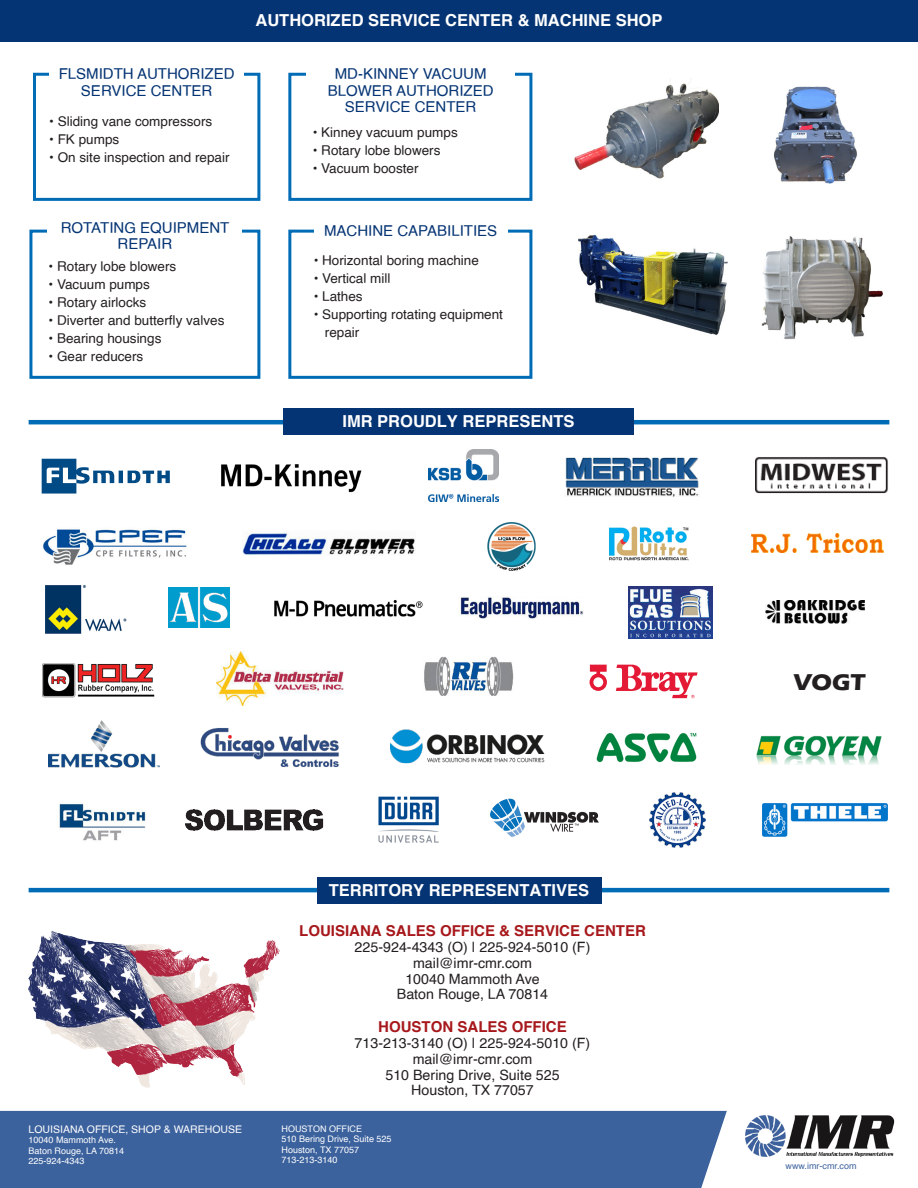
<style>
.page{position:relative;width:918px;height:1188px;background:#fff}
.page>*{position:absolute;margin:0;border:0;box-sizing:border-box;transform-origin:0 0}
.t1{font:700 23.55px "Eras ITC";color:#231f20}
.t2{font:700 16.5px "Helvetica";color:#fff}
.t3{font:15px/16.5px "Helvetica";color:#053474;text-align:center}
.t4{font:700 15px "Helvetica";color:#a7181c}
.t5{font:14.25px/15.8px "Helvetica";color:#231f20;text-align:center}
.t6{font:13.5px/18px "Helvetica";color:#231f20}
.t7{font:10.5px "Helvetica";color:#fff}
.t8{font:9px/10.5px "Helvetica";color:#fff}
.t9{font:9px "Helvetica";color:#3c629e}
</style>
<div class="page">
<div style="left:0;top:0;width:918px;height:41px;background:#053474"></div>
<img style="left:574px;top:83px;width:145px;height:96px">
<img style="left:774px;top:86px;width:83px;height:98px">
<img style="left:578px;top:234px;width:150px;height:101px">
<img style="left:761px;top:236px;width:122px;height:103px">
<div style="left:33px;top:73px;width:227px;height:128px;border:3px solid #006cb6"></div>
<div style="left:288px;top:73px;width:244px;height:128px;border:3px solid #006cb6"></div>
<div style="left:288px;top:230px;width:244px;height:149px;border:3px solid #006cb6"></div>
<div style="left:29px;top:230px;width:231px;height:149px;border:3px solid #006cb6"></div>
<div style="left:49px;top:68px;width:195px;height:28px;background:#fff"></div>
<div style="left:306px;top:68px;width:209px;height:44px;background:#fff"></div>
<div style="left:47px;top:221px;width:195px;height:28px;background:#fff"></div>
<div style="left:314px;top:224px;width:194px;height:12px;background:#fff"></div>
<hr style="left:29px;top:420px;width:860px;height:4px;background:#006cb6">
<div style="left:284px;top:408px;width:350px;height:27px;background:#053474"></div>
<svg style="left:42px;top:459px;width:128px;height:35px"></svg>
<img style="left:200px;top:728px;width:139px;height:39px">
<img style="left:186px;top:809px;width:138px;height:21px">
<img style="left:43px;top:529px;width:144px;height:36px">
<img style="left:216px;top:651px;width:127px;height:54px">
<img style="left:424px;top:656px;width:89px;height:40px">
<svg style="left:616px;top:665px;width:82px;height:33px"></svg>
<svg style="left:590px;top:665px;width:17px;height:26px"></svg>
<img style="left:49px;top:720px;width:111px;height:48px">
<img style="left:221px;top:464px;width:141px;height:29px">
<img style="left:390px;top:729px;width:154px;height:34px">
<img style="left:628px;top:586px;width:85px;height:52px">
<img style="left:242px;top:532px;width:173px;height:23px">
<img style="left:428px;top:449px;width:71px;height:53px">
<img style="left:59px;top:803px;width:87px;height:38px">
<img style="left:763px;top:804px;width:125px;height:32px">
<img style="left:378px;top:796px;width:60px;height:47px">
<img style="left:45px;top:585px;width:82px;height:48px">
<img style="left:460px;top:597px;width:124px;height:22px">
<img style="left:274px;top:600px;width:149px;height:17px">
<img style="left:766px;top:600px;width:99px;height:24px">
<img style="left:487px;top:522px;width:49px;height:49px">
<img style="left:609px;top:526px;width:80px;height:35px">
<img style="left:751px;top:534px;width:133px;height:18px">
<img style="left:43px;top:663px;width:112px;height:35px">
<img style="left:565px;top:458px;width:134px;height:39px">
<img style="left:757px;top:735px;width:124px;height:30px">
<img style="left:650px;top:792px;width:55px;height:55px">
<img style="left:169px;top:588px;width:61px;height:40px">
<img style="left:596px;top:733px;width:101px;height:30px">
<img style="left:490px;top:798px;width:109px;height:39px">
<img style="left:755px;top:457px;width:133px;height:37px">
<img style="left:29px;top:931px;width:250px;height:156px">
<hr style="left:29px;top:888px;width:860px;height:4px;background:#006cb6">
<div style="left:317px;top:877px;width:284px;height:27px;background:#053474"></div>
<div style="left:0;top:1111px;width:727px;height:77px;background:#3c629e"></div>
<img style="left:746px;top:1115px;width:149px;height:42px">
<p class="t2" style="left:255px;top:10px;width:409px">AUTHORIZED SERVICE CENTER &amp; MACHINE SHOP</p>
<p class="t3" style="left:59px;top:66px;width:177px">FLSMIDTH AUTHORIZED<br>SERVICE CENTER</p>
<p class="t3" style="left:328px;top:66px;width:167px">MD-KINNEY VACUUM<br>BLOWER AUTHORIZED<br>SERVICE CENTER</p>
<p class="t6" style="left:49px;top:113px;width:165px">• Sliding vane compressors</p>
<p class="t6" style="left:49px;top:131px;width:71px">• FK pumps</p>
<p class="t6" style="left:49px;top:149px;width:182px">• On site inspection and repair</p>
<p class="t6" style="left:313px;top:124px;width:147px">• Kinney vacuum pumps</p>
<p class="t6" style="left:313px;top:142px;width:129px">• Rotary lobe blowers</p>
<p class="t6" style="left:313px;top:160px;width:107px">• Vacuum booster</p>
<p class="t3" style="left:61px;top:219px;width:170px">ROTATING EQUIPMENT<br>REPAIR</p>
<p class="t3" style="left:324px;top:222px;width:175px">MACHINE CAPABILITIES</p>
<p class="t6" style="left:314px;top:252px;width:167px">• Horizontal boring machine</p>
<p class="t6" style="left:314px;top:270px;width:78px">• Vertical mill</p>
<p class="t6" style="left:314px;top:288px;width:51px">• Lathes</p>
<p class="t6" style="left:325px;top:306px;width:180px;text-indent:-11px">• Supporting rotating equipment repair</p>
<p class="t6" style="left:49px;top:258px;width:129px">• Rotary lobe blowers</p>
<p class="t6" style="left:49px;top:276px;width:103px">• Vacuum pumps</p>
<p class="t6" style="left:49px;top:294px;width:99px">• Rotary airlocks</p>
<p class="t6" style="left:49px;top:312px;width:177px">• Diverter and butterfly valves</p>
<p class="t6" style="left:49px;top:330px;width:114px">• Bearing housings</p>
<p class="t6" style="left:49px;top:348px;width:96px">• Gear reducers</p>
<p class="t2" style="left:342px;top:411px;width:233px">IMR PROUDLY REPRESENTS</p>
<p class="t7" style="left:29px;top:1121px;width:215px">LOUISIANA OFFICE, SHOP &amp; WAREHOUSE</p>
<p class="t8" style="left:29px;top:1135px;width:89px">10040 Mammoth Ave.</p>
<p class="t8" style="left:29px;top:1146px;width:97px">Baton Rouge, LA 70814</p>
<p class="t8" style="left:29px;top:1156px;width:58px">225-924-4343</p>
<p class="t2" style="left:329px;top:880px;width:262px">TERRITORY REPRESENTATIVES</p>
<p class="t4" style="left:299px;top:922px;width:348px">LOUISIANA SALES OFFICE &amp; SERVICE CENTER</p>
<p class="t5" style="left:355px;top:940px;width:237px">225-924-4343 (O) | 225-924-5010 (F) mail@imr-cmr.com<br>10040 Mammoth Ave<br>Baton Rouge, LA 70814</p>
<p class="t4" style="left:378px;top:1018px;width:190px">HOUSTON SALES OFFICE</p>
<p class="t5" style="left:355px;top:1036px;width:237px">713-213-3140 (O) | 225-924-5010 (F) mail@imr-cmr.com<br>510 Bering Drive, Suite 525<br>Houston, TX 77057</p>
<p class="t8" style="left:282px;top:1123px;width:112px">HOUSTON OFFICE<br>510 Bering Drive, Suite 525<br>Houston, TX 77057<br>713-213-3140</p>
<p class="t1" style="left:794px;top:669px;width:73px">VOGT</p>
<p class="t9" style="left:786px;top:1159px;width:73px">www.imr-cmr.com</p>
</div>
